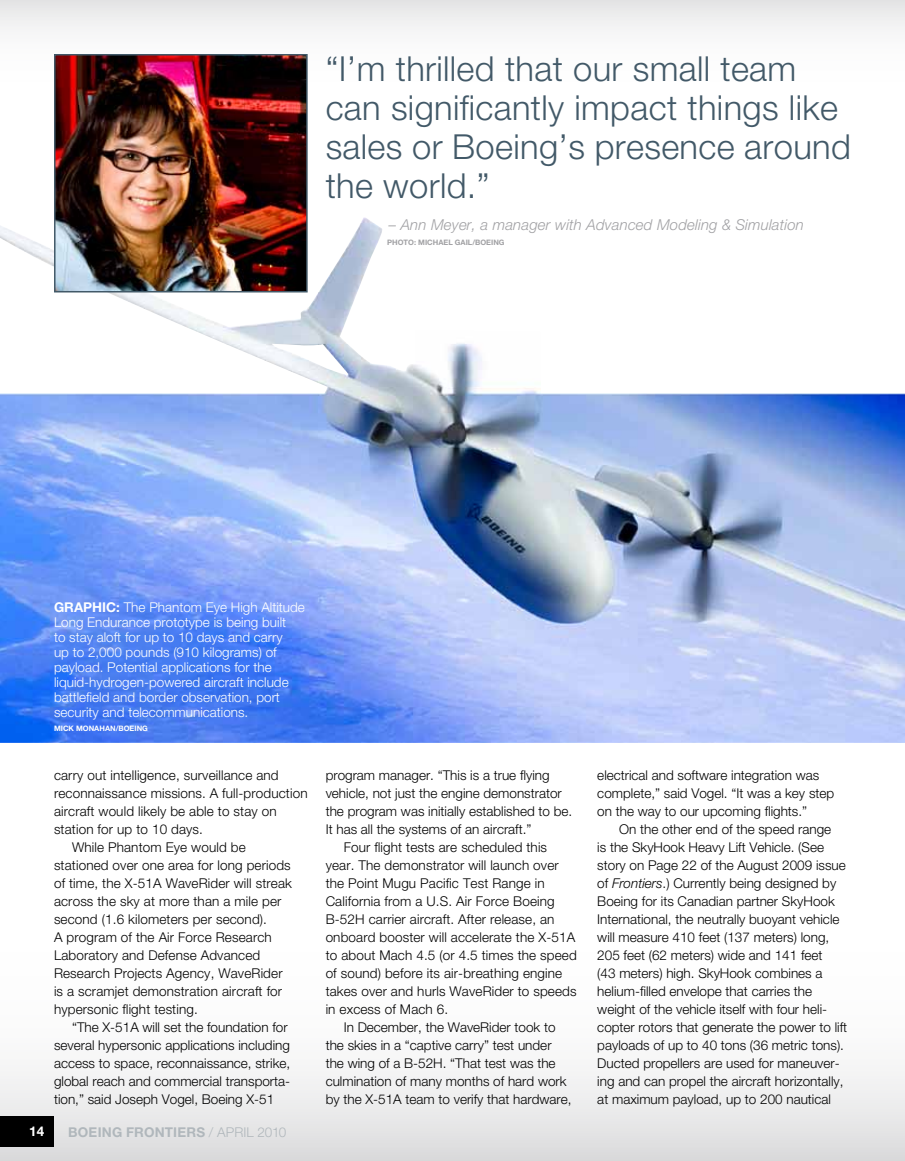
<style>
.page{position:relative;width:905px;height:1161px;background:#fff}
.page>*{position:absolute;margin:0;border:0;box-sizing:border-box;transform-origin:0 0}
.t1{font:300 34.5px/39px "Helvetica Neue";letter-spacing:.01em;color:#425968}
.t2{font:italic 300 15px "Helvetica Neue";letter-spacing:.01em;color:#a1a1a4}
.t3{font:300 13.5px/18px "Helvetica Neue";color:#000}
.t4{font:300 13.5px/15px "Helvetica Neue";color:#fff}
.t5{font:700 13.5px "Helvetica Neue";letter-spacing:.015em;color:#b0b7bc}
.t6{font:700 13.5px "Helvetica Neue";color:#fff}
.t7{font:700 7.5px "Helvetica Neue";color:#a1a1a4}
.t8{font:700 7.5px "Helvetica Neue";color:#fff}
.s1{font-weight:700}
.s2{font-weight:300}
.s3{font-style:italic}
</style>
<div class="page">
<div style="left:0;top:0;width:904px;height:174px;background:linear-gradient(to bottom,#f1f1f2,#fff)"></div>
<div style="left:0;top:742px;width:904px;height:419px;background:linear-gradient(to bottom,#fff,#ececec)"></div>
<img style="left:0;top:217px;width:904px;height:526px">
<div style="left:0;top:1116px;width:54px;height:31px;background:#000"></div>
<img style="left:57px;top:57px;width:248px;height:232px">
<div style="left:54px;top:54px;width:254px;height:238px;border:2px solid #425968"></div>
<h1 class="t1" style="left:326px;top:49px;width:526px">“I’m thrilled that our small team can significantly impact things like sales or Boeing’s presence around the world.”</h1>
<p class="t2" style="left:388px;top:215px;width:417px">– Ann Meyer, a manager with Advanced Modeling &amp; Simulation</p>
<p class="t7" style="left:387px;top:238px;width:44px">PHOTO: MICHAEL</p>
<p class="t7" style="left:455px;top:238px;width:32px">GAIL/BOEING</p>
<p class="t4" style="left:54px;top:599px;width:252px"><span class="s1">GRAPHIC:</span> The Phantom Eye High Altitude Long Endurance prototype is being built<br>to stay aloft for up to 10 days and carry<br>up to 2,000 pounds (910 kilograms) of payload. Potential applications for the liquid-hydrogen-powered aircraft include battlefield and border observation, port security and telecommunications.</p>
<p class="t8" style="left:54px;top:723px;width:13px">MICK</p>
<p class="t8" style="left:76px;top:723px;width:14px">MONAHAN</p>
<p class="t8" style="left:116px;top:723px;width:14px">/BOEING</p>
<p class="t3" style="left:54px;top:766px;width:226px">carry out intelligence, surveillance and</p>
<p class="t3" style="left:54px;top:784px;width:255px">reconnaissance missions. A full-production</p>
<p class="t3" style="left:54px;top:802px;width:224px">aircraft would likely be able to stay on</p>
<p class="t3" style="left:54px;top:820px;width:150px">station for up to 10 days.</p>
<p class="t3" style="left:72px;top:838px;width:175px">While Phantom Eye would be</p>
<p class="t3" style="left:54px;top:856px;width:238px">stationed over one area for long periods</p>
<p class="t3" style="left:54px;top:874px;width:239px">of time, the X-51A WaveRider will streak</p>
<p class="t3" style="left:54px;top:892px;width:229px">across the sky at more than a mile per</p>
<p class="t3" style="left:54px;top:910px;width:214px">second (1.6 kilometers per second).</p>
<p class="t3" style="left:54px;top:928px;width:219px">A program of the Air Force Research</p>
<p class="t3" style="left:54px;top:946px;width:208px">Laboratory and Defense Advanced</p>
<p class="t3" style="left:54px;top:964px;width:230px">Research Projects Agency, WaveRider</p>
<p class="t3" style="left:54px;top:982px;width:230px">is a scramjet demonstration aircraft for</p>
<p class="t3" style="left:54px;top:1000px;width:145px">hypersonic flight testing.</p>
<p class="t3" style="left:72px;top:1018px;width:217px">“The X-51A will set the foundation for</p>
<p class="t3" style="left:54px;top:1036px;width:237px">several hypersonic applications including</p>
<p class="t3" style="left:54px;top:1054px;width:238px">access to space, reconnaissance, strike,</p>
<p class="t3" style="left:54px;top:1072px;width:238px">global reach and commercial transporta-</p>
<p class="t3" style="left:54px;top:1090px;width:222px">tion,” said Joseph Vogel, Boeing X-51</p>
<p class="t6" style="left:29px;top:1123px;width:17px">14</p>
<p class="t5" style="left:68px;top:1123px;width:220px">BOEING FRONTIERS <span class="s2">/ APRIL 2010</span></p>
<p class="t3" style="left:325px;top:766px;width:225px">program manager. “This is a true flying</p>
<p class="t3" style="left:325px;top:784px;width:238px">vehicle, not just the engine demonstrator</p>
<p class="t3" style="left:325px;top:802px;width:248px">the program was initially established to be.</p>
<p class="t3" style="left:325px;top:820px;width:207px">It has all the systems of an aircraft.”</p>
<p class="t3" style="left:343px;top:838px;width:205px">Four flight tests are scheduled this</p>
<p class="t3" style="left:325px;top:856px;width:234px">year. The demonstrator will launch over</p>
<p class="t3" style="left:325px;top:874px;width:220px">the Point Mugu Pacific Test Range in</p>
<p class="t3" style="left:325px;top:892px;width:230px">California from a U.S. Air Force Boeing</p>
<p class="t3" style="left:325px;top:910px;width:230px">B-52H carrier aircraft. After release, an</p>
<p class="t3" style="left:325px;top:928px;width:251px">onboard booster will accelerate the X-51A</p>
<p class="t3" style="left:325px;top:946px;width:252px">to about Mach 4.5 (or 4.5 times the speed</p>
<p class="t3" style="left:325px;top:964px;width:238px">of sound) before its air-breathing engine</p>
<p class="t3" style="left:325px;top:982px;width:252px">takes over and hurls WaveRider to speeds</p>
<p class="t3" style="left:325px;top:1000px;width:124px">in excess of Mach 6.</p>
<p class="t3" style="left:343px;top:1018px;width:213px">In December, the WaveRider took to</p>
<p class="t3" style="left:325px;top:1036px;width:227px">the skies in a “captive carry” test under</p>
<p class="t3" style="left:325px;top:1054px;width:231px">the wing of a B-52H. “That test was the</p>
<p class="t3" style="left:325px;top:1072px;width:242px">culmination of many months of hard work</p>
<p class="t3" style="left:325px;top:1090px;width:247px">by the X-51A team to verify that hardware,</p>
<p class="t3" style="left:597px;top:766px;width:238px">electrical and software integration was complete,” said Vogel. “It was a key step on the way to our upcoming flights.”</p>
<p class="t3" style="left:597px;top:820px;width:251px;text-indent:22px">On the other end of the speed range<br>is the SkyHook Heavy Lift Vehicle. (See story on Page 22 of the August 2009 issue of <span class="s3">Frontiers</span>.) Currently being designed by Boeing for its Canadian partner SkyHook International, the neutrally buoyant vehicle will measure 410 feet (137 meters) long, 205 feet (62 meters) wide and 141 feet<br>(43 meters) high. SkyHook combines a helium-filled envelope that carries the weight of the vehicle itself with four heli&shy;copter rotors that generate the power to lift payloads of up to 40 tons (36 metric tons).<br>Ducted propellers are used for maneuver&shy;ing and can propel the aircraft horizontally, at maximum payload, up to 200 nautical</p>
</div>
